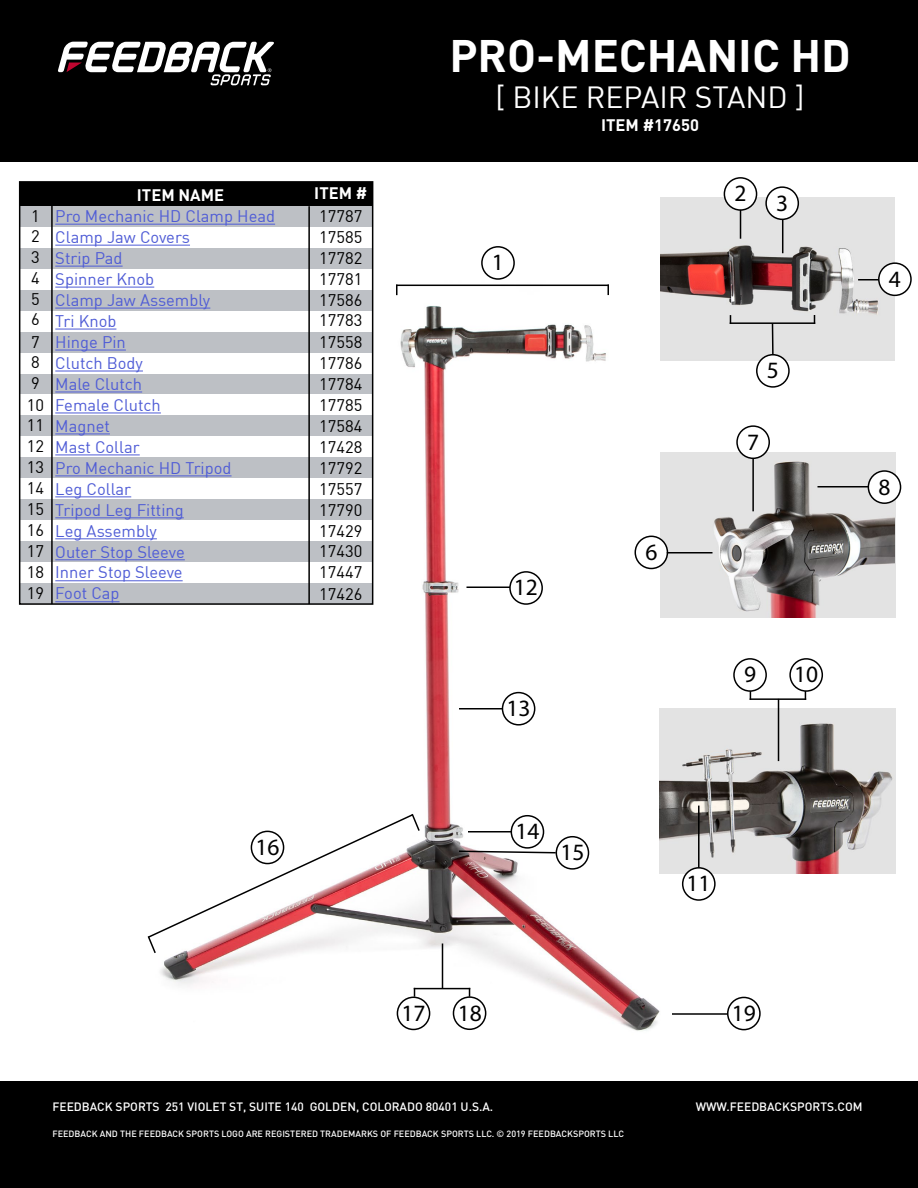
<style>
.page{position:relative;width:918px;height:1188px;background:#fff}
.page>*{position:absolute;margin:0;border:0;box-sizing:border-box;transform-origin:0 0}
.t1{font:700 45px "DIN";color:#fff}
.t2{font:30px "DIN";color:#fff}
.t3{font:23.4px "Myriad Pro";color:#000}
.t4{font:16.5px/21px "DIN";color:#4f5cd6}
.t5{font:16.5px/21px "DIN";color:#000;text-align:justify}
.t6{font:700 16.5px "DIN";color:#fff}
.t7{font:500 12px "DIN";color:#fff}
.t8{font:500 9px "DIN";color:#fff}
</style>
<div class="page">
<img style="left:160px;top:281px;width:542px;height:750px">
<img style="left:660px;top:709px;width:235px;height:164px">
<div style="left:0;top:0;width:918px;height:161px;background:#000"></div>
<svg style="left:58px;top:42px;width:216px;height:43px"></svg>
<div style="left:0;top:1082px;width:918px;height:106px;background:#000"></div>
<div style="left:511px;top:815px;width:33px;height:34px;border:2px solid #000;border-radius:50%"></div>
<div style="left:556px;top:836px;width:33px;height:34px;border:2px solid #000;border-radius:50%"></div>
<hr style="left:466px;top:586px;width:44px;height:2px;background:#000">
<hr style="left:459px;top:708px;width:43px;height:2px;background:#000">
<div style="left:509px;top:571px;width:34px;height:34px;border:2px solid #000;border-radius:50%"></div>
<hr style="left:672px;top:1013px;width:56px;height:2px;background:#000">
<hr style="left:442px;top:944px;width:1px;height:45px;background:#000">
<div style="left:453px;top:996px;width:33px;height:34px;border:2px solid #000;border-radius:50%"></div>
<div style="left:502px;top:692px;width:33px;height:34px;border:2px solid #000;border-radius:50%"></div>
<div style="left:397px;top:997px;width:33px;height:33px;border:2px solid #000;border-radius:50%"></div>
<div style="left:660px;top:452px;width:235px;height:165px;background:#e3e3e3"></div>
<img style="left:674px;top:455px;width:220px;height:163px">
<img style="left:661px;top:197px;width:233px;height:164px">
<div style="left:481px;top:246px;width:34px;height:34px;border:2px solid #000;border-radius:50%"></div>
<div style="left:724px;top:178px;width:33px;height:32px;background:#fff;border-radius:50%"></div>
<div style="left:724px;top:177px;width:33px;height:34px;border:2px solid #000;border-radius:50%"></div>
<div style="left:879px;top:263px;width:32px;height:32px;background:#fff;border-radius:50%"></div>
<div style="left:878px;top:262px;width:34px;height:34px;border:2px solid #000;border-radius:50%"></div>
<div style="left:635px;top:536px;width:32px;height:33px;background:#fff;border-radius:50%"></div>
<div style="left:635px;top:536px;width:33px;height:33px;border:2px solid #000;border-radius:50%"></div>
<div style="left:868px;top:471px;width:33px;height:32px;background:#fff;border-radius:50%"></div>
<div style="left:868px;top:470px;width:33px;height:34px;border:2px solid #000;border-radius:50%"></div>
<svg style="left:858px;top:279px;width:21px;height:1px"></svg>
<hr style="left:667px;top:552px;width:45px;height:2px;background:#000">
<div style="left:766px;top:187px;width:32px;height:32px;background:#fff;border-radius:50%"></div>
<div style="left:765px;top:186px;width:34px;height:34px;border:2px solid #000;border-radius:50%"></div>
<hr style="left:782px;top:219px;width:1px;height:34px;background:#000">
<svg style="left:740px;top:210px;width:1px;height:29px"></svg>
<hr style="left:818px;top:486px;width:50px;height:2px;background:#000">
<div style="left:737px;top:426px;width:32px;height:32px;background:#fff;border-radius:50%"></div>
<div style="left:736px;top:425px;width:34px;height:34px;border:2px solid #000;border-radius:50%"></div>
<hr style="left:752px;top:458px;width:2px;height:53px;background:#000">
<hr style="left:468px;top:831px;width:44px;height:1px;background:#000">
<svg style="left:457px;top:850px;width:100px;height:4px"></svg>
<svg style="left:147px;top:812px;width:274px;height:143px"></svg>
<div style="left:727px;top:997px;width:34px;height:33px;border:2px solid #000;border-radius:50%"></div>
<hr style="left:414px;top:988px;width:56px;height:1px;background:#000">
<div style="left:733px;top:658px;width:34px;height:34px;border:2px solid #000;border-radius:50%"></div>
<div style="left:789px;top:658px;width:34px;height:34px;border:2px solid #000;border-radius:50%"></div>
<hr style="left:778px;top:699px;width:1px;height:62px;background:#000">
<div style="left:683px;top:868px;width:32px;height:32px;background:#fff;border-radius:50%"></div>
<div style="left:682px;top:867px;width:34px;height:34px;border:2px solid #000;border-radius:50%"></div>
<hr style="left:750px;top:698px;width:56px;height:2px;background:#000">
<hr style="left:698px;top:806px;width:2px;height:62px;background:#000">
<div style="left:757px;top:355px;width:32px;height:32px;background:#fff;border-radius:50%"></div>
<div style="left:756px;top:354px;width:34px;height:34px;border:2px solid #000;border-radius:50%"></div>
<hr style="left:772px;top:323px;width:2px;height:32px;background:#000">
<hr style="left:730px;top:322px;width:85px;height:2px;background:#000">
<hr style="left:396px;top:285px;width:213px;height:1px;background:#000">
<svg style="left:396px;top:286px;width:2px;height:9px"></svg>
<svg style="left:607px;top:286px;width:2px;height:9px"></svg>
<div style="left:20px;top:562px;width:353px;height:21px;background:#fff"></div>
<div style="left:20px;top:583px;width:353px;height:21px;background:#bdc0c5"></div>
<div style="left:20px;top:457px;width:353px;height:21px;background:#bdc0c5"></div>
<div style="left:20px;top:436px;width:353px;height:21px;background:#fff"></div>
<div style="left:20px;top:478px;width:353px;height:21px;background:#fff"></div>
<div style="left:20px;top:499px;width:353px;height:21px;background:#bdc0c5"></div>
<div style="left:20px;top:520px;width:353px;height:21px;background:#fff"></div>
<div style="left:20px;top:541px;width:353px;height:21px;background:#bdc0c5"></div>
<div style="left:20px;top:206px;width:353px;height:21px;background:#bdc0c5"></div>
<div style="left:20px;top:248px;width:353px;height:21px;background:#bdc0c5"></div>
<div style="left:20px;top:269px;width:353px;height:21px;background:#fff"></div>
<div style="left:20px;top:290px;width:353px;height:21px;background:#bdc0c5"></div>
<div style="left:20px;top:311px;width:353px;height:21px;background:#fff"></div>
<div style="left:20px;top:332px;width:353px;height:21px;background:#bdc0c5"></div>
<div style="left:20px;top:353px;width:353px;height:21px;background:#fff"></div>
<div style="left:20px;top:374px;width:353px;height:20px;background:#bdc0c5"></div>
<div style="left:20px;top:394px;width:353px;height:21px;background:#fff"></div>
<div style="left:20px;top:415px;width:353px;height:21px;background:#bdc0c5"></div>
<div style="left:20px;top:182px;width:353px;height:24px;background:#000"></div>
<hr style="left:51px;top:206px;width:2px;height:398px;background:#000">
<div style="left:19px;top:181px;width:354px;height:424px;border:2px solid #000"></div>
<hr style="left:308px;top:206px;width:2px;height:398px;background:#000">
<hr style="left:55px;top:224px;width:220px;height:1px;background:#4f5cd6">
<hr style="left:55px;top:245px;width:135px;height:1px;background:#4f5cd6">
<hr style="left:55px;top:266px;width:68px;height:1px;background:#4f5cd6">
<hr style="left:55px;top:287px;width:99px;height:1px;background:#4f5cd6">
<hr style="left:55px;top:308px;width:155px;height:1px;background:#4f5cd6">
<hr style="left:55px;top:329px;width:61px;height:1px;background:#4f5cd6">
<hr style="left:55px;top:350px;width:71px;height:1px;background:#4f5cd6">
<hr style="left:55px;top:371px;width:88px;height:1px;background:#4f5cd6">
<hr style="left:55px;top:392px;width:87px;height:1px;background:#4f5cd6">
<hr style="left:55px;top:413px;width:106px;height:1px;background:#4f5cd6">
<hr style="left:55px;top:434px;width:55px;height:1px;background:#4f5cd6">
<hr style="left:55px;top:454px;width:85px;height:1px;background:#4f5cd6">
<hr style="left:55px;top:475px;width:177px;height:1px;background:#4f5cd6">
<hr style="left:55px;top:496px;width:76px;height:1px;background:#4f5cd6">
<hr style="left:55px;top:517px;width:129px;height:1px;background:#4f5cd6">
<hr style="left:55px;top:538px;width:102px;height:1px;background:#4f5cd6">
<hr style="left:55px;top:559px;width:130px;height:1px;background:#4f5cd6">
<hr style="left:55px;top:580px;width:128px;height:1px;background:#4f5cd6">
<hr style="left:55px;top:601px;width:65px;height:1px;background:#4f5cd6">
<p class="t5" style="left:31px;top:205px;width:10px">1<br>2<br>3<br>4<br>5<br>6</p>
<p class="t5" style="left:27px;top:331px;width:19px;text-align:left">7<br>8<br>9<br>10</p>
<p class="t5" style="left:27px;top:414px;width:19px">11<br>12<br>13<br>14<br>15<br>16<br>17<br>18<br>19</p>
<p class="t6" style="left:137px;top:184px;width:89px">ITEM NAME</p>
<p class="t6" style="left:314px;top:182px;width:55px">ITEM #</p>
<p class="t4" style="left:55px;top:205px;width:221px">Pro Mechanic HD Clamp Head<br>Clamp Jaw Covers<br>Strip Pad<br>Spinner Knob<br>Clamp Jaw Assembly<br>Tri Knob<br>Hinge Pin<br>Clutch Body<br>Male Clutch<br>Female Clutch<br>Magnet<br>Mast Collar<br>Pro Mechanic HD Tripod<br>Leg Collar<br>Tripod Leg Fitting<br>Leg Assembly<br>Outer Stop Sleeve<br>Inner Stop Sleeve<br>Foot Cap</p>
<p class="t5" style="left:319px;top:206px;width:45px">17787</p>
<p class="t5" style="left:319px;top:226px;width:45px">17585</p>
<p class="t5" style="left:319px;top:248px;width:45px;line-height:20.5px">17782<br>17781</p>
<p class="t5" style="left:319px;top:309px;width:45px;line-height:22px">17783<br>17558</p>
<p class="t5" style="left:319px;top:352px;width:45px">17786<br>17784<br>17785<br>17584</p>
<p class="t5" style="left:319px;top:289px;width:45px">17586</p>
<p class="t5" style="left:319px;top:436px;width:45px">17428</p>
<p class="t5" style="left:319px;top:457px;width:45px">17792</p>
<p class="t5" style="left:319px;top:478px;width:45px">17557</p>
<p class="t5" style="left:319px;top:499px;width:45px">17790</p>
<p class="t5" style="left:319px;top:541px;width:45px">17430<br>17447<br>17426</p>
<p class="t5" style="left:319px;top:520px;width:45px">17429</p>
<h3 class="t3" style="left:255px;top:833px;width:26px">16</h3>
<h1 class="t1" style="left:449px;top:26px;width:403px">PRO-MECHANIC HD</h1>
<h2 class="t2" style="left:496px;top:78px;width:311px">[ BIKE REPAIR STAND ]</h2>
<h3 class="t3" style="left:492px;top:248px;width:14px">1</h3>
<h3 class="t3" style="left:514px;top:573px;width:26px">12</h3>
<h3 class="t3" style="left:507px;top:694px;width:26px">13</h3>
<p class="t6" style="left:601px;top:115px;width:99px">ITEM #17650</p>
<h3 class="t3" style="left:734px;top:179px;width:14px">2</h3>
<h3 class="t3" style="left:776px;top:188px;width:14px">3</h3>
<h3 class="t3" style="left:645px;top:538px;width:14px">6</h3>
<h3 class="t3" style="left:767px;top:356px;width:14px">5</h3>
<h3 class="t3" style="left:747px;top:427px;width:14px">7</h3>
<h3 class="t3" style="left:744px;top:660px;width:14px">9</h3>
<h3 class="t3" style="left:794px;top:660px;width:26px">10</h3>
<h3 class="t3" style="left:889px;top:264px;width:14px">4</h3>
<h3 class="t3" style="left:878px;top:472px;width:14px">8</h3>
<h3 class="t3" style="left:515px;top:817px;width:26px">14</h3>
<h3 class="t3" style="left:560px;top:838px;width:26px">15</h3>
<h3 class="t3" style="left:687px;top:869px;width:26px">11</h3>
<h3 class="t3" style="left:401px;top:999px;width:26px">17</h3>
<h3 class="t3" style="left:458px;top:998px;width:26px">18</h3>
<h3 class="t3" style="left:732px;top:999px;width:26px">19</h3>
<p class="t7" style="left:52px;top:1099px;width:442px">FEEDBACK SPORTS 251 VIOLET ST, SUITE 140 GOLDEN, COLORADO 80401 U.S.A.</p>
<p class="t8" style="left:52px;top:1128px;width:573px">FEEDBACK AND THE FEEDBACK SPORTS LOGO ARE REGISTERED TRADEMARKS OF FEEDBACK SPORTS LLC. © 2019 FEEDBACKSPORTS LLC</p>
<p class="t7" style="left:696px;top:1099px;width:168px">WWW.FEEDBACKSPORTS.COM</p>
</div>
